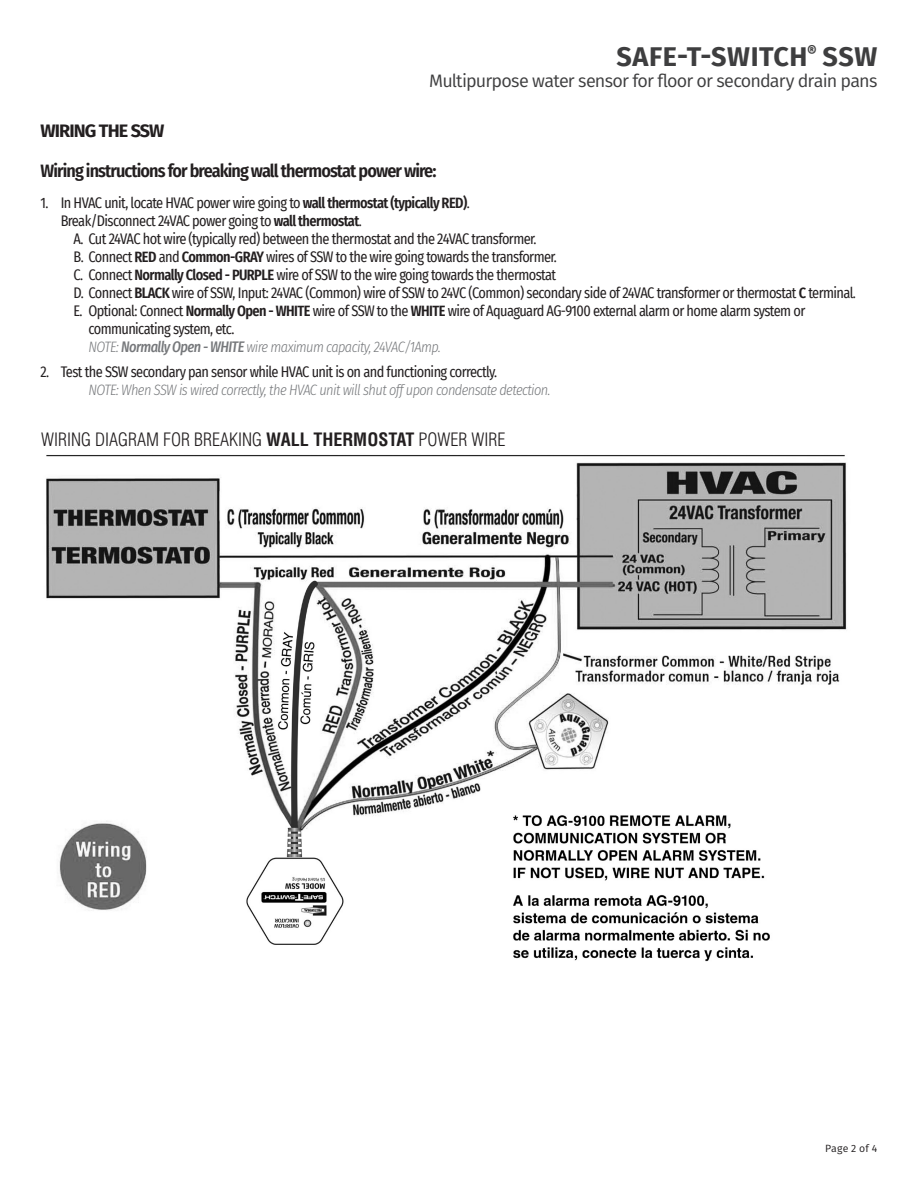
<style>
.page{position:relative;width:918px;height:1188px;background:#fff}
.page>*{position:absolute;margin:0;border:0;box-sizing:border-box;transform-origin:0 0}
.t1{font:700 27px "Fira Sans";letter-spacing:.02em;color:#3e3e3f}
.t2{font:600 18px "Fira Sans Condensed";letter-spacing:-.05em;color:#231f20}
.t3{font:18px "Fira Sans";letter-spacing:-.045em;color:#3e3e3f}
.t4{font:300 condensed 18px "Helvetica LT Std";color:#231f20}
.t5{font:700 18px "Fira Sans";letter-spacing:-.05em;color:#231f20}
.t6{font:15px "Fira Sans Condensed";letter-spacing:-.04em;color:#231f20;scale:.95 1}
.t7{font:italic 300 15px/18px "Fira Sans Condensed";letter-spacing:-.04em;color:#76787b;scale:.95 1}
.t8{font:10.5px "Fira Sans";letter-spacing:.02em;color:#231f20}
.s1{font-weight:600}
.s2{font-weight:500}
.s3{font-weight:400;font-style:normal;color:#231f20}
.s4{font-weight:700}
</style>
<div class="page">
<img style="left:46px;top:455px;width:801px;height:507px">
<h1 class="t1" style="left:617px;top:34px;width:262px">SAFE-T-SWITCH<sup>®</sup> SSW</h1>
<p class="t3" style="left:429px;top:67px;width:450px">Multipurpose water sensor for floor or secondary drain pans</p>
<p class="t5" style="left:40px;top:115px;width:125px">WIRING THE SSW</p>
<p class="t2" style="left:40px;top:156px;width:398px">Wiring instructions for breaking wall thermostat power wire:</p>
<p class="t6" style="left:40px;top:192px;width:453px">1. In HVAC unit, locate HVAC power wire going to <span class="s1">wall thermostat (typically RED)</span>.</p>
<p class="t6" style="left:61px;top:210px;width:318px">Break/Disconnect 24VAC power going to <span class="s1">wall thermostat</span>.</p>
<p class="t6" style="left:74px;top:228px;width:489px">A. Cut 24VAC hot wire (typically red) between the thermostat and the 24VAC transformer.</p>
<p class="t6" style="left:74px;top:246px;width:510px">B. Connect <span class="s1">RED</span> and <span class="s1">Common-GRAY</span> wires of SSW to the wire going towards the transformer.</p>
<p class="t6" style="left:74px;top:264px;width:510px">C. Connect <span class="s1">Normally Closed - PURPLE</span> wire of SSW to the wire going towards the thermostat</p>
<p class="t6" style="left:74px;top:282px;width:825px">D. Connect <span class="s1">BLACK</span> wire of SSW, Input: 24VAC (Common) wire of SSW to 24VC (Common) secondary side of 24VAC transformer or thermostat <span class="s1">C</span> terminal.</p>
<p class="t6" style="left:74px;top:300px;width:772px">E. Optional: Connect <span class="s1">Normally Open - WHITE</span> wire of SSW to the <span class="s1">WHITE</span> wire of Aquaguard AG-9100 external alarm or home alarm system or</p>
<p class="t6" style="left:88px;top:318px;width:155px">communicating system, etc.</p>
<p class="t7" style="left:88px;top:338px;width:373px">NOTE: <span class="s2">Normally Open - WHITE</span> wire maximum capacity, 24VAC/1Amp.</p>
<p class="t7" style="left:88px;top:363px;width:488px;text-indent:-48px"><span class="s3">2. Test the SSW secondary pan sensor while HVAC unit is on and functioning correctly.<br></span>NOTE: When SSW is wired correctly, the HVAC unit will shut off upon condensate detection.</p>
<p class="t4" style="left:41px;top:428px;width:466px">WIRING DIAGRAM FOR BREAKING <span class="s4">WALL THERMOSTAT</span> POWER WIRE</p>
<p class="t8" style="left:825px;top:1141px;width:54px">Page 2 of 4</p>
</div>
